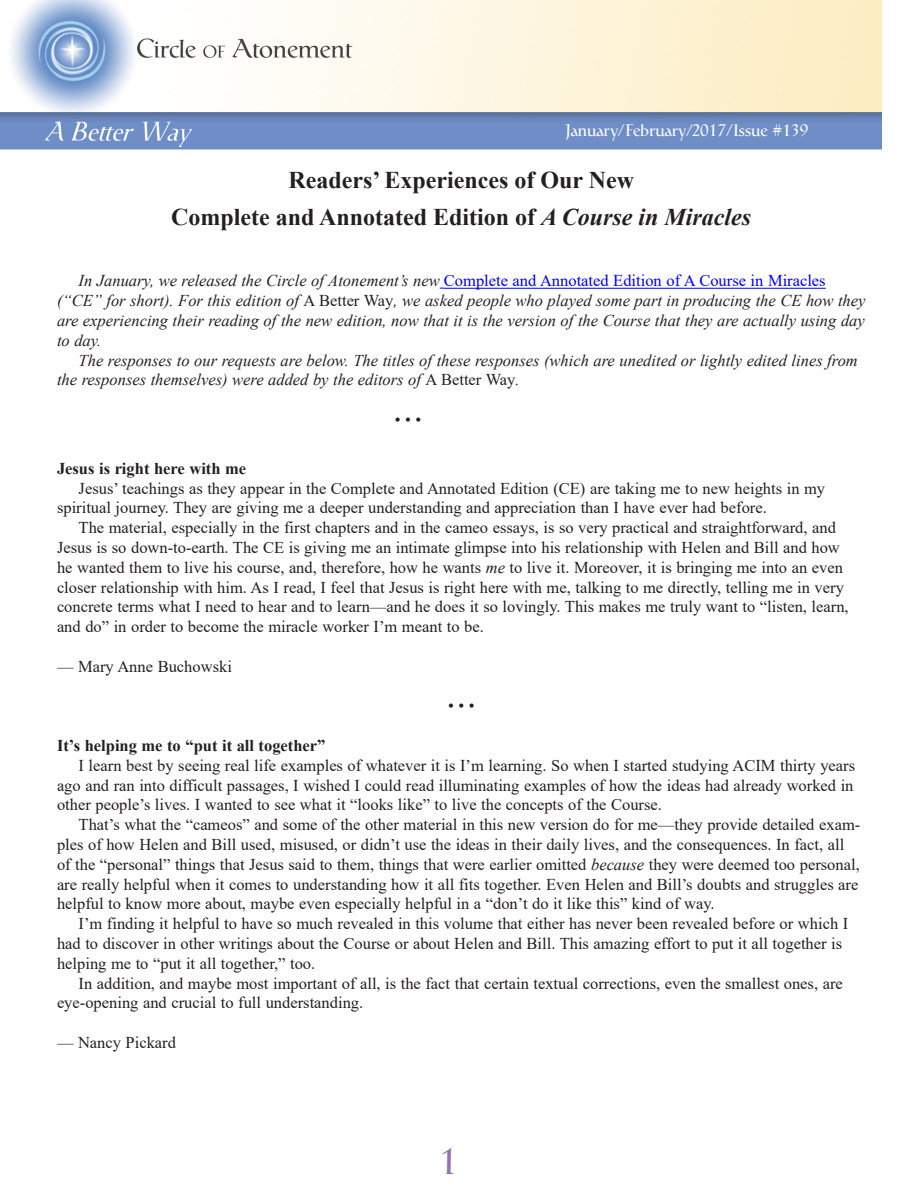
<style>
.page{position:relative;width:918px;height:1188px;background:#fff}
.page>*{position:absolute;margin:0;border:0;box-sizing:border-box;transform-origin:0 0}
.t1{font:36px "Catull BQ";color:#9474ad}
.t2{font:700 24px "Times New Roman";color:#231f20}
.COA_text{font:16.5px/19.8px "Times New Roman";color:#231f20}
.COA_text-2{font:italic 16.5px/19.8px "Times New Roman";color:#231f20}
.COA_text-3{font:700 16.5px "Times New Roman";color:#231f20}
.t3{font:16.5px "Catull BQ";color:#fff}
.s1{font-style:italic}
.s2{font-style:normal;color:#00f}
.s3{font-style:normal}
</style>
<div class="page">
<img style="left:0;top:0;width:882px;height:289px">
<hr style="left:444px;top:288px;width:382px;height:1px;background:#00f">
<p class="t3" style="left:566px;top:122px;width:244px">January/February/2017/Issue #139</p>
<p class="t2" style="left:288px;top:163px;width:347px">Readers’ Experiences of Our New</p>
<p class="t2" style="left:171px;top:200px;width:582px">Complete and Annotated Edition of <span class="s1">A Course in Miracles</span></p>
<p class="COA_text-2" style="left:57px;top:271px;width:810px;text-indent:22px">In January, we released the Circle of Atonement’s new <span class="s2">Complete and Annotated Edition of A Course in Miracles </span>(“CE” for short). For this edition of <span class="s3">A Better Way</span>, we asked people who played some part in producing the CE how they are experiencing their reading of the new edition, now that it is the version of the Course that they are actually using day to day.</p>
<p class="COA_text-2" style="left:57px;top:350px;width:802px;text-indent:22px">The responses to our requests are below. The titles of these responses (which are unedited or lightly edited lines from the responses themselves) were added by the editors of <span class="s3">A Better Way</span>.</p>
<p class="COA_text" style="left:395px;top:409px;width:28px">•••</p>
<p class="COA_text-3" style="left:57px;top:456px;width:191px">Jesus is right here with me</p>
<p class="COA_text" style="left:57px;top:478px;width:770px;text-indent:22px">Jesus’ teachings as they appear in the Complete and Annotated Edition (CE) are taking me to new heights in my spiritual journey. They are giving me a deeper understanding and appreciation than I have ever had before.</p>
<p class="COA_text" style="left:57px;top:517px;width:793px;text-indent:22px">The material, especially in the first chapters and in the cameo essays, is so very practical and straightforward, and Jesus is so down-to-earth. The CE is giving me an intimate glimpse into his relationship with Helen and Bill and how he wanted them to live his course, and, therefore, how he wants <span class="s1">me</span> to live it. Moreover, it is bringing me into an even closer relationship with him. As I read, I feel that Jesus is right here with me, talking to me directly, telling me in very concrete terms what I need to hear and to learn––and he does it so lovingly. This makes me truly want to “listen, learn, and do” in order to become the miracle worker I’m meant to be.</p>
<p class="COA_text" style="left:57px;top:656px;width:176px">— Mary Anne Buchowski</p>
<p class="COA_text" style="left:448px;top:695px;width:28px">•••</p>
<p class="COA_text-3" style="left:57px;top:734px;width:270px">It’s helping me to “put it all together”</p>
<p class="COA_text" style="left:57px;top:755px;width:800px;text-align:justify;text-indent:22px">I learn best by seeing real life examples of whatever it is I’m learning. So when I started studying ACIM thirty years ago and ran into difficult passages, I wished I could read illuminating examples of how the ideas had already worked in other people’s lives. I wanted to see what it “looks like” to live the concepts of the Course.</p>
<p class="COA_text" style="left:57px;top:814px;width:805px;text-indent:22px">That’s what the “cameos” and some of the other material in this new version do for me—they provide detailed exam&shy;ples of how Helen and Bill used, misused, or didn’t use the ideas in their daily lives, and the consequences. In fact, all of the “personal” things that Jesus said to them, things that were earlier omitted <span class="s1">because</span> they were deemed too personal, are really helpful when it comes to understanding how it all fits together. Even Helen and Bill’s doubts and struggles are helpful to know more about, maybe even especially helpful in a “don’t do it like this” kind of way.</p>
<p class="COA_text" style="left:57px;top:913px;width:793px;text-indent:22px">I’m finding it helpful to have so much revealed in this volume that either has never been revealed before or which I had to discover in other writings about the Course or about Helen and Bill. This amazing effort to put it all together is helping me to “put it all together,” too.</p>
<p class="COA_text" style="left:57px;top:973px;width:787px;text-indent:22px">In addition, and maybe most important of all, is the fact that certain textual corrections, even the smallest ones, are eye-opening and crucial to full understanding.</p>
<p class="COA_text" style="left:57px;top:1032px;width:121px">— Nancy Pickard</p>
<p class="t1" style="left:439px;top:1142px;width:20px">1</p>
</div>
